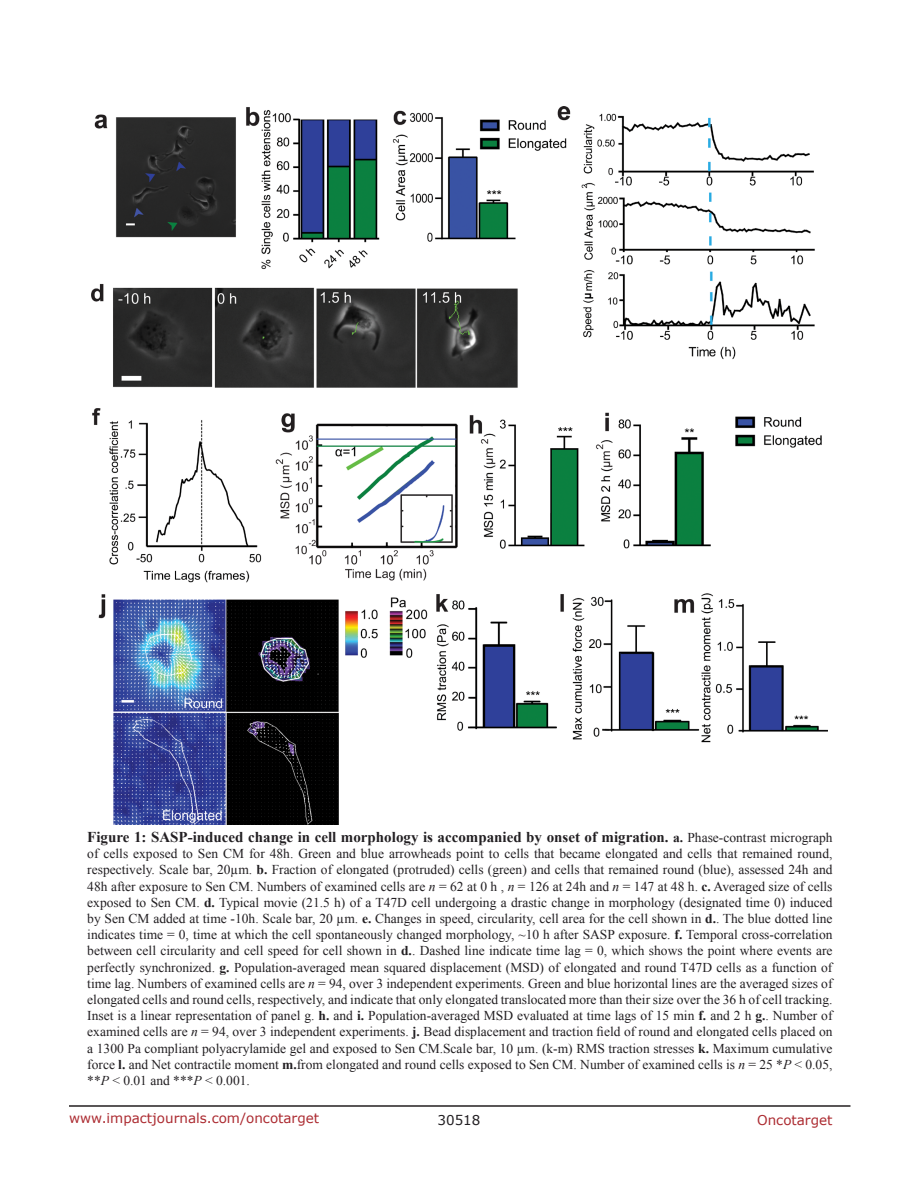
<style>
.page{position:relative;width:918px;height:1188px;background:#fff}
.page>*{position:absolute;margin:0;border:0;box-sizing:border-box;transform-origin:0 0}
.FigureText{font:700 15px "Times New Roman";color:#221f22}
.FigureText-2{font:13.5px/16.2px "Times New Roman";color:#221f22;text-align:justify}
.t1{font:13.5px "Verdana";color:#ac2b31}
.t2{font:13.5px "Verdana";color:#221f22}
.s1{font-size:13.5px}
.s2{font-weight:400;font-size:13.5px}
.s3{font-weight:700}
.s4{font-style:italic}
</style>
<div class="page">
<hr style="left:69px;top:1105px;width:781px;height:2px;background:#231f20">
<img style="left:92px;top:106px;width:736px;height:718px">
<p class="FigureText" style="left:87px;top:827px;width:747px">Figure 1: SASP-induced change in cell morphology is accompanied by onset of migration. <span class="s1">a.</span> <span class="s2">Phase-contrast micrograph</span></p>
<p class="FigureText-2" style="left:87px;top:845px;width:747px">of cells exposed to Sen CM for 48h. Green and blue arrowheads point to cells that became elongated and cells that remained round, respectively. Scale bar, 20µm. <span class="s3">b.</span> Fraction of elongated (protruded) cells (green) and cells that remained round (blue), assessed 24h and 48h after exposure to Sen CM. Numbers of examined cells are <span class="s4">n</span> = 62 at 0 h , <span class="s4">n</span> = 126 at 24h and <span class="s4">n</span> = 147 at 48 h. <span class="s3">c.</span> Averaged size of cells exposed to Sen CM. <span class="s3">d.</span> Typical movie (21.5 h) of a T47D cell undergoing a drastic change in morphology (designated time 0) induced by Sen CM added at time -10h. Scale bar, 20 µm. <span class="s3">e.</span> Changes in speed, circularity, cell area for the cell shown in <span class="s3">d.</span>. The blue dotted line indicates time = 0, time at which the cell spontaneously changed morphology, ~10 h after SASP exposure. <span class="s3">f.</span> Temporal cross-correlation between cell circularity and cell speed for cell shown in <span class="s3">d.</span>. Dashed line indicate time lag = 0, which shows the point where events are perfectly synchronized. <span class="s3">g.</span> Population-averaged mean squared displacement (MSD) of elongated and round T47D cells as a function of time lag. Numbers of examined cells are <span class="s4">n</span> = 94, over 3 independent experiments. Green and blue horizontal lines are the averaged sizes of elongated cells and round cells, respectively, and indicate that only elongated translocated more than their size over the 36 h of cell tracking.<br>Inset is a linear representation of panel g. <span class="s3">h.</span> and <span class="s3">i.</span> Population-averaged MSD evaluated at time lags of 15 min <span class="s3">f.</span> and 2 h <span class="s3">g.</span>. Number of examined cells are <span class="s4">n</span> = 94, over 3 independent experiments. <span class="s3">j.</span> Bead displacement and traction field of round and elongated cells placed on a 1300 Pa compliant polyacrylamide gel and exposed to Sen CM.Scale bar, 10 µm. (k-m) RMS traction stresses <span class="s3">k.</span> Maximum cumulative force <span class="s3">l.</span> and Net contractile moment <span class="s3">m.</span>from elongated and round cells exposed to Sen CM. Number of examined cells is <span class="s4">n</span> = 25 *<span class="s4">P</span> &lt; 0.05, **<span class="s4">P</span> &lt; 0.01 and ***<span class="s4">P</span> &lt; 0.001.</p>
<p class="t1" style="left:69px;top:1109px;width:252px">www.impactjournals.com/oncotarget</p>
<p class="t2" style="left:438px;top:1111px;width:44px">30518</p>
<p class="t1" style="left:757px;top:1111px;width:77px">Oncotarget</p>
</div>
